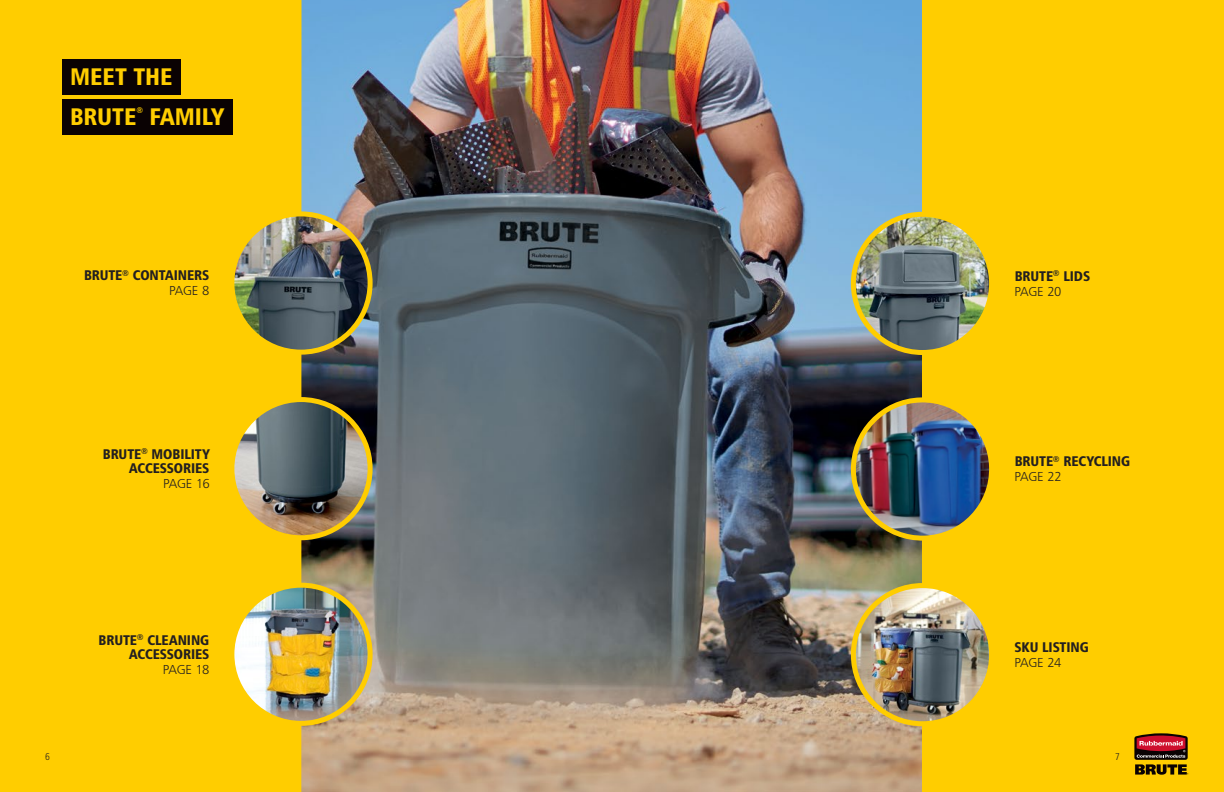
<style>
.page{position:relative;width:1224px;height:792px;background:#fff}
.page>*{position:absolute;margin:0;border:0;box-sizing:border-box;transform-origin:0 0}
.t1{font:24px/40.3px "Humanist 777 BT Black Condensed B";color:#ffcd00}
.t2{font:14px/14px "Humanist 777 BT Black Condensed B";letter-spacing:-.005em;color:#231f20;text-align:right}
.t3{font:13px "Humanist 777 BT Light B";letter-spacing:-.02em;color:#231f20}
.t4{font:10px "Humanist 777 BT Light Condensed B";color:#231f20}
.t5{font:8px "Humanist 777 BT Black Condensed B";color:#ffcd00}
</style>
<div class="page">
<img style="left:301px;top:0;width:621px;height:792px">
<div style="left:922px;top:0;width:302px;height:792px;background:#ffcd00"></div>
<img style="left:853px;top:586px;width:135px;height:137px">
<div style="left:851px;top:583px;width:143px;height:143px;border:5px solid #ffcd00;border-radius:50%"></div>
<div style="left:0;top:0;width:301px;height:792px;background:#ffcd00"></div>
<img style="left:232px;top:214px;width:138px;height:138px;border-radius:69px">
<div style="left:229px;top:211px;width:144px;height:144px;border:5px solid #ffcd00;border-radius:50%"></div>
<img style="left:232px;top:585px;width:138px;height:138px;border-radius:69px">
<div style="left:229px;top:583px;width:144px;height:143px;border:5px solid #ffcd00;border-radius:50%"></div>
<img style="left:232px;top:400px;width:138px;height:138px;border-radius:69px">
<div style="left:229px;top:397px;width:144px;height:143px;border:5px solid #ffcd00;border-radius:50%"></div>
<img style="left:853px;top:214px;width:139px;height:139px;border-radius:69px">
<div style="left:851px;top:212px;width:143px;height:143px;border:5px solid #ffcd00;border-radius:50%"></div>
<img style="left:850px;top:396px;width:140px;height:147px">
<div style="left:62px;top:59px;width:119px;height:36px;background:#0a0203"></div>
<div style="left:62px;top:99px;width:171px;height:36px;background:#0a0203"></div>
<svg style="left:1134px;top:733px;width:54px;height:42px"></svg>
<h1 class="t1" style="left:70px;top:56px;width:104px">MEET THE<br>BRUTE</h1>
<p class="t5" style="left:137px;top:105px;width:8px">®</p>
<h1 class="t1" style="left:150px;top:96px;width:76px">FAMILY</h1>
<p class="t2" style="left:84px;top:268px;width:127px">BRUTE<sup>®</sup> CONTAINERS</p>
<p class="t3" style="left:169px;top:283px;width:42px">PAGE 8</p>
<p class="t2" style="left:103px;top:447px;width:108px">BRUTE<sup>®</sup> MOBILITY<br>ACCESSORIES</p>
<p class="t3" style="left:163px;top:475px;width:48px">PAGE 16</p>
<p class="t2" style="left:99px;top:632px;width:112px">BRUTE<sup>®</sup> CLEANING<br>ACCESSORIES</p>
<p class="t3" style="left:163px;top:661px;width:48px">PAGE 18</p>
<p class="t2" style="left:1015px;top:269px;width:77px">BRUTE<sup>®</sup> LIDS</p>
<p class="t3" style="left:1014px;top:283px;width:49px">PAGE 20</p>
<p class="t2" style="left:1015px;top:454px;width:117px">BRUTE<sup>®</sup> RECYCLING</p>
<p class="t3" style="left:1014px;top:469px;width:49px">PAGE 22</p>
<p class="t2" style="left:1015px;top:640px;width:76px">SKU LISTING</p>
<p class="t3" style="left:1014px;top:654px;width:48px">PAGE 24</p>
<p class="t4" style="left:45px;top:751px;width:6px">6</p>
<p class="t4" style="left:1115px;top:751px;width:6px">7</p>
</div>
